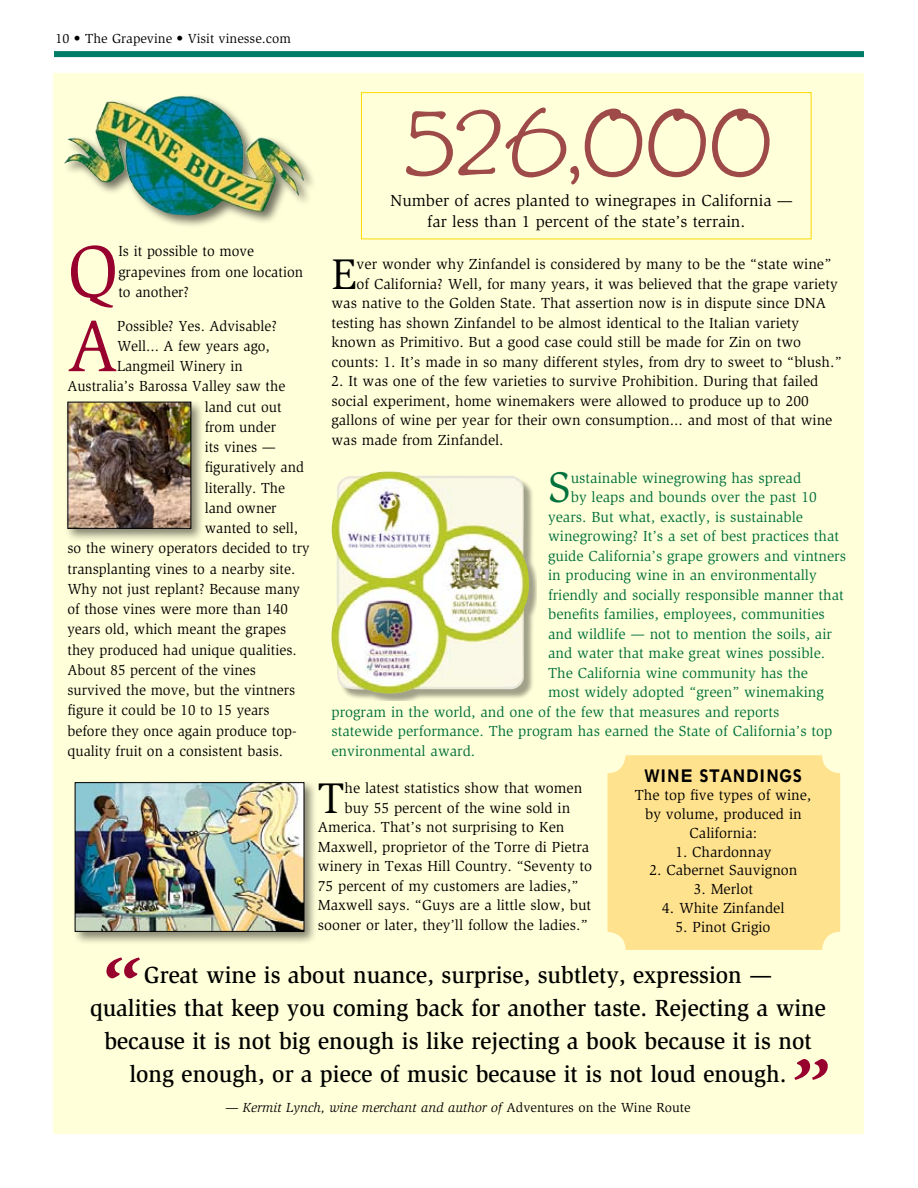
<style>
.page{position:relative;width:918px;height:1188px;background:#fff}
.page>*{position:absolute;margin:0;border:0;box-sizing:border-box;transform-origin:0 0}
.t1{font:italic 500 96px "Slimbach Std";color:#98002e}
.t2{font:94.8px "Zipty Do Std";color:#9d4a48;scale:1.07 1}
.t3{font:75.45px "Slimbach Std";color:#98002e;scale:.96 1}
.t4{font:44.1px "Slimbach Std";color:#000}
.t5{font:44.1px "Slimbach Std";color:#00703c}
.t6{font:500 24px/33px "Slimbach Std";color:#000;text-align:center;scale:.96 1}
.t7{font:18px "Spartan LT Std Heavy Class";color:#000;scale:.88 1}
.t8{font:16.5px/21px "Slimbach Std";color:#000}
.t9{font:15px/19.5px "Slimbach Std";color:#000}
.t10{font:15px "Slimbach Std";color:#00703c}
.t11{font:15px/20.2px "Slimbach Std";color:#000;scale:.96 1}
.t12{font:italic 13.5px "Slimbach Std";color:#000}
.t13{font:13.5px "Slimbach Std";color:#000}
.s1{font-style:normal}
</style>
<div class="page">
<div style="left:54px;top:51px;width:810px;height:6px;background:#007d68"></div>
<div style="left:54px;top:74px;width:810px;height:1060px;background:#ffffda"></div>
<div style="left:62px;top:93px;width:254px;height:136px;background:#000;opacity:.55"></div>
<img style="left:95px;top:96px;width:88px;height:56px">
<div style="left:65px;top:399px;width:140px;height:144px;background:#000;opacity:.48"></div>
<img style="left:70px;top:404px;width:119px;height:123px">
<div style="left:68px;top:402px;width:123px;height:127px;border:1px solid #000"></div>
<div style="left:333px;top:473px;width:204px;height:228px;background:#000;opacity:.37"></div>
<img style="left:331px;top:472px;width:199px;height:223px">
<div style="left:608px;top:755px;width:232px;height:195px;background:#ffe28e;border-radius:18px"></div>
<div style="left:361px;top:92px;width:451px;height:147px;border:1px solid #fbd902"></div>
<div style="left:72px;top:779px;width:246px;height:166px;background:#000;opacity:.48"></div>
<img style="left:77px;top:784px;width:225px;height:146px">
<div style="left:75px;top:782px;width:229px;height:150px;border:1px solid #000"></div>
<p class="t13" style="left:56px;top:31px;width:237px">10 • The Grapevine • Visit vinesse.com</p>
<h3 class="t3" style="left:68px;top:229px;width:55px">Q</h3>
<p class="t11" style="left:118px;top:241px;width:194px">Is it possible to move grapevines from one location to another?</p>
<h3 class="t3" style="left:68px;top:303px;width:53px">A</h3>
<p class="t11" style="left:117px;top:316px;width:168px">Possible? Yes. Advisable?</p>
<p class="t11" style="left:117px;top:336px;width:161px">Well... A few years ago,</p>
<p class="t11" style="left:117px;top:356px;width:132px">Langmeil Winery in</p>
<p class="t11" style="left:68px;top:376px;width:228px">Australia’s Barossa Valley saw the</p>
<p class="t11" style="left:205px;top:397px;width:81px">land cut out</p>
<p class="t11" style="left:205px;top:417px;width:76px">from under</p>
<p class="t11" style="left:205px;top:437px;width:76px">its vines —</p>
<p class="t11" style="left:205px;top:457px;width:105px">figuratively and</p>
<p class="t11" style="left:205px;top:478px;width:85px">literally. The</p>
<p class="t11" style="left:205px;top:498px;width:76px">land owner</p>
<p class="t11" style="left:205px;top:518px;width:99px">wanted to sell,</p>
<p class="t11" style="left:68px;top:538px;width:254px">so the winery operators decided to try</p>
<p class="t11" style="left:68px;top:559px;width:239px">transplanting vines to a nearby site.</p>
<p class="t11" style="left:68px;top:579px;width:244px">Why not just replant? Because many</p>
<p class="t11" style="left:68px;top:599px;width:231px">of those vines were more than 140</p>
<p class="t11" style="left:68px;top:619px;width:229px">years old, which meant the grapes</p>
<p class="t11" style="left:68px;top:640px;width:240px">they produced had unique qualities.</p>
<p class="t11" style="left:68px;top:660px;width:198px">About 85 percent of the vines</p>
<p class="t11" style="left:68px;top:680px;width:239px">survived the move, but the vintners</p>
<p class="t11" style="left:68px;top:700px;width:212px">figure it could be 10 to 15 years</p>
<p class="t11" style="left:68px;top:721px;width:240px">before they once again produce top-</p>
<p class="t11" style="left:68px;top:741px;width:226px">quality fruit on a consistent basis.</p>
<h2 class="t2" style="left:405px;top:87px;width:345px">526,000</h2>
<p class="t8" style="left:427px;top:190px;width:367px;text-indent:-37px">Number of acres planted to winegrapes in California — far less than 1 percent of the state’s terrain.</p>
<h3 class="t4" style="left:332px;top:249px;width:27px">E</h3>
<p class="t9" style="left:357px;top:255px;width:476px">ver wonder why Zinfandel is considered by many to be the “state wine”</p>
<p class="t9" style="left:357px;top:274px;width:483px">of California? Well, for many years, it was believed that the grape variety</p>
<p class="t9" style="left:331px;top:294px;width:496px">was native to the Golden State. That assertion now is in dispute since DNA</p>
<p class="t9" style="left:331px;top:313px;width:469px">testing has shown Zinfandel to be almost identical to the Italian variety</p>
<p class="t9" style="left:331px;top:333px;width:471px">known as Primitivo. But a good case could still be made for Zin on two</p>
<p class="t9" style="left:331px;top:352px;width:512px">counts: 1. It’s made in so many different styles, from dry to sweet to “blush.”</p>
<p class="t9" style="left:331px;top:372px;width:502px">2. It was one of the few varieties to survive Prohibition. During that failed social experiment, home winemakers were allowed to produce up to 200 gallons of wine per year for their own consumption... and most of that wine was made from Zinfandel.</p>
<h3 class="t5" style="left:548px;top:463px;width:24px">S</h3>
<p class="t10" style="left:571px;top:469px;width:232px">ustainable winegrowing has spread</p>
<p class="t10" style="left:571px;top:489px;width:248px">by leaps and bounds over the past 10</p>
<p class="t10" style="left:548px;top:508px;width:256px">years. But what, exactly, is sustainable</p>
<p class="t10" style="left:548px;top:528px;width:293px">winegrowing? It’s a set of best practices that</p>
<p class="t10" style="left:548px;top:547px;width:299px">guide California’s grape growers and vintners</p>
<p class="t10" style="left:548px;top:567px;width:270px">in producing wine in an environmentally</p>
<p class="t10" style="left:548px;top:586px;width:297px">friendly and socially responsible manner that</p>
<p class="t10" style="left:548px;top:606px;width:278px">benefits families, employees, communities</p>
<p class="t10" style="left:548px;top:625px;width:285px">and wildlife — not to mention the soils, air</p>
<p class="t10" style="left:548px;top:645px;width:279px">and water that make great wines possible.</p>
<p class="t10" style="left:548px;top:664px;width:261px">The California wine community has the</p>
<p class="t10" style="left:548px;top:684px;width:277px">most widely adopted “green” winemaking</p>
<p class="t10" style="left:332px;top:703px;width:449px">program in the world, and one of the few that measures and reports</p>
<p class="t10" style="left:332px;top:723px;width:502px">statewide performance. The program has earned the State of California’s top</p>
<p class="t10" style="left:332px;top:742px;width:145px">environmental award.</p>
<h3 class="t4" style="left:318px;top:773px;width:28px">T</h3>
<p class="t9" style="left:345px;top:779px;width:239px">he latest statistics show that women</p>
<p class="t9" style="left:345px;top:798px;width:227px">buy 55 percent of the wine sold in</p>
<p class="t9" style="left:318px;top:818px;width:248px">America. That’s not surprising to Ken</p>
<p class="t9" style="left:318px;top:837px;width:273px">Maxwell, proprietor of the Torre di Pietra</p>
<p class="t9" style="left:318px;top:857px;width:276px">winery in Texas Hill Country. “Seventy to</p>
<p class="t9" style="left:318px;top:876px;width:262px">75 percent of my customers are ladies,”</p>
<p class="t9" style="left:318px;top:896px;width:275px">Maxwell says. “Guys are a little slow, but</p>
<p class="t9" style="left:318px;top:915px;width:271px">sooner or later, they’ll follow the ladies.”</p>
<p class="t7" style="left:644px;top:764px;width:181px">WINE STANDINGS</p>
<p class="t9" style="left:635px;top:786px;width:178px;line-height:18.8px;text-align:center">The top five types of wine, by volume, produced in<br>California:</p>
<p class="t9" style="left:675px;top:842px;width:98px">1. Chardonnay</p>
<p class="t9" style="left:649px;top:861px;width:149px">2. Cabernet Sauvignon</p>
<p class="t9" style="left:694px;top:879px;width:61px">3. Merlot</p>
<p class="t9" style="left:662px;top:898px;width:124px">4. White Zinfandel</p>
<p class="t9" style="left:676px;top:917px;width:96px">5. Pinot Grigio</p>
<h1 class="t1" style="left:95px;top:935px;width:44px">“</h1>
<p class="t6" style="left:90px;top:959px;width:768px">Great wine is about nuance, surprise, subtlety, expression —<br>qualities that keep you coming back for another taste. Rejecting a wine because it is not big enough is like rejecting a book because it is not long enough, or a piece of music because it is not loud enough.</p>
<p class="t12" style="left:225px;top:1100px;width:467px">— Kermit Lynch, wine merchant and author of <span class="s1">Adventures on the Wine Route</span></p>
<h1 class="t1" style="left:784px;top:1037px;width:44px">”</h1>
</div>
